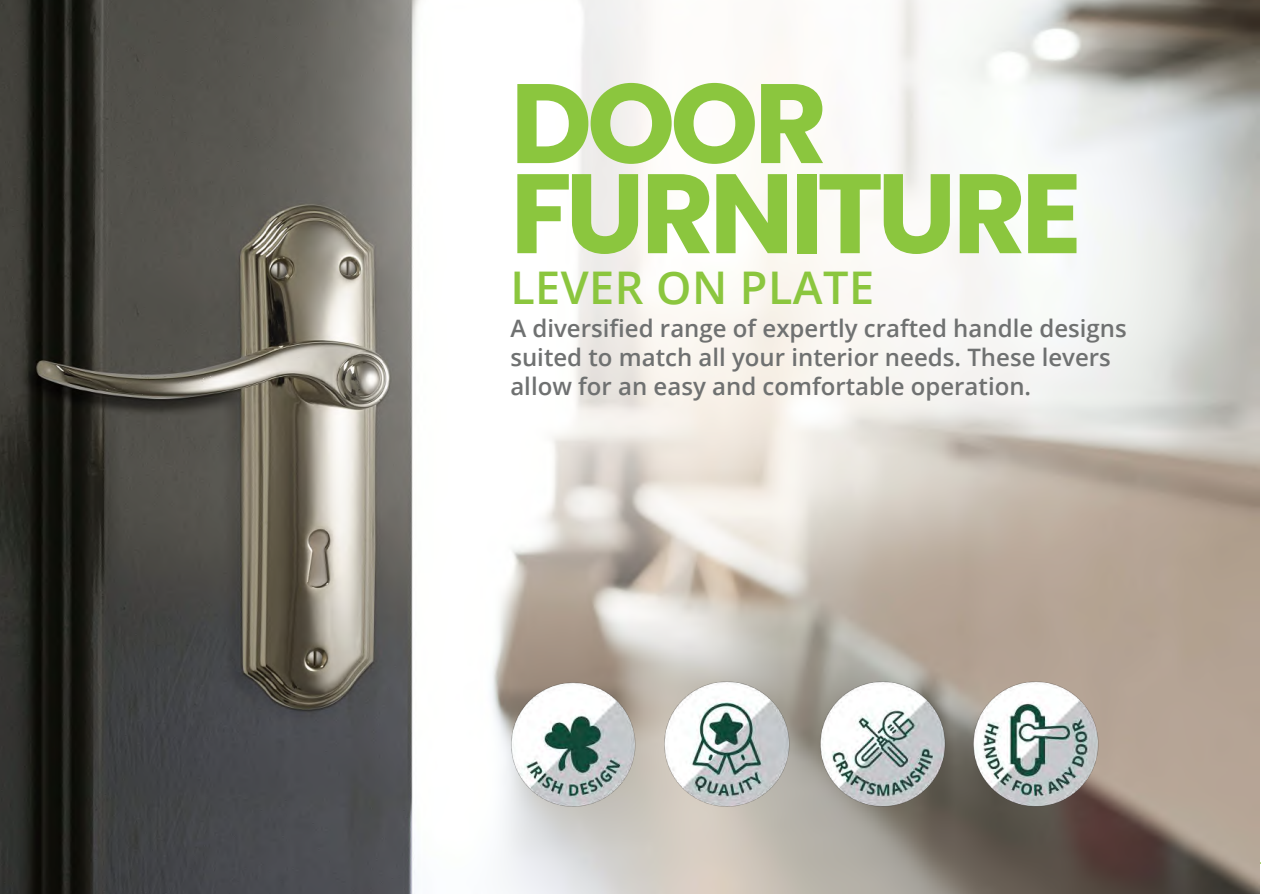
<style>
.page{position:relative;width:1261px;height:894px;background:#fff}
.page>*{position:absolute;margin:0;border:0;box-sizing:border-box;transform-origin:0 0}
.t1{font:700 112.5px/90px "Poppins";letter-spacing:-.045em;color:#8bc63e}
.t2{font:600 45px "Open Sans";letter-spacing:.01em;color:#8bc63e}
.t3{font:600 24px/28.8px "Open Sans";color:#6f7171}
</style>
<div class="page">
<hr style="left:315px;top:862px;width:946px;height:1px;background:#9ecc5d">
<img style="left:0;top:0;width:1259px;height:893px">
<img style="left:510px;top:680px;width:126px;height:126px">
<img style="left:663px;top:680px;width:126px;height:126px">
<img style="left:819px;top:680px;width:126px;height:125px">
<img style="left:973px;top:680px;width:125px;height:125px">
<h1 class="t1" style="left:510px;top:79px;width:573px">DOOR<br>FURNITURE</h1>
<h2 class="t2" style="left:510px;top:256px;width:365px">LEVER ON PLATE</h2>
<p class="t3" style="left:510px;top:313px;width:618px">A diversified range of expertly crafted handle designs suited to match all your interior needs. These levers allow for an easy and comfortable operation.</p>
</div>
